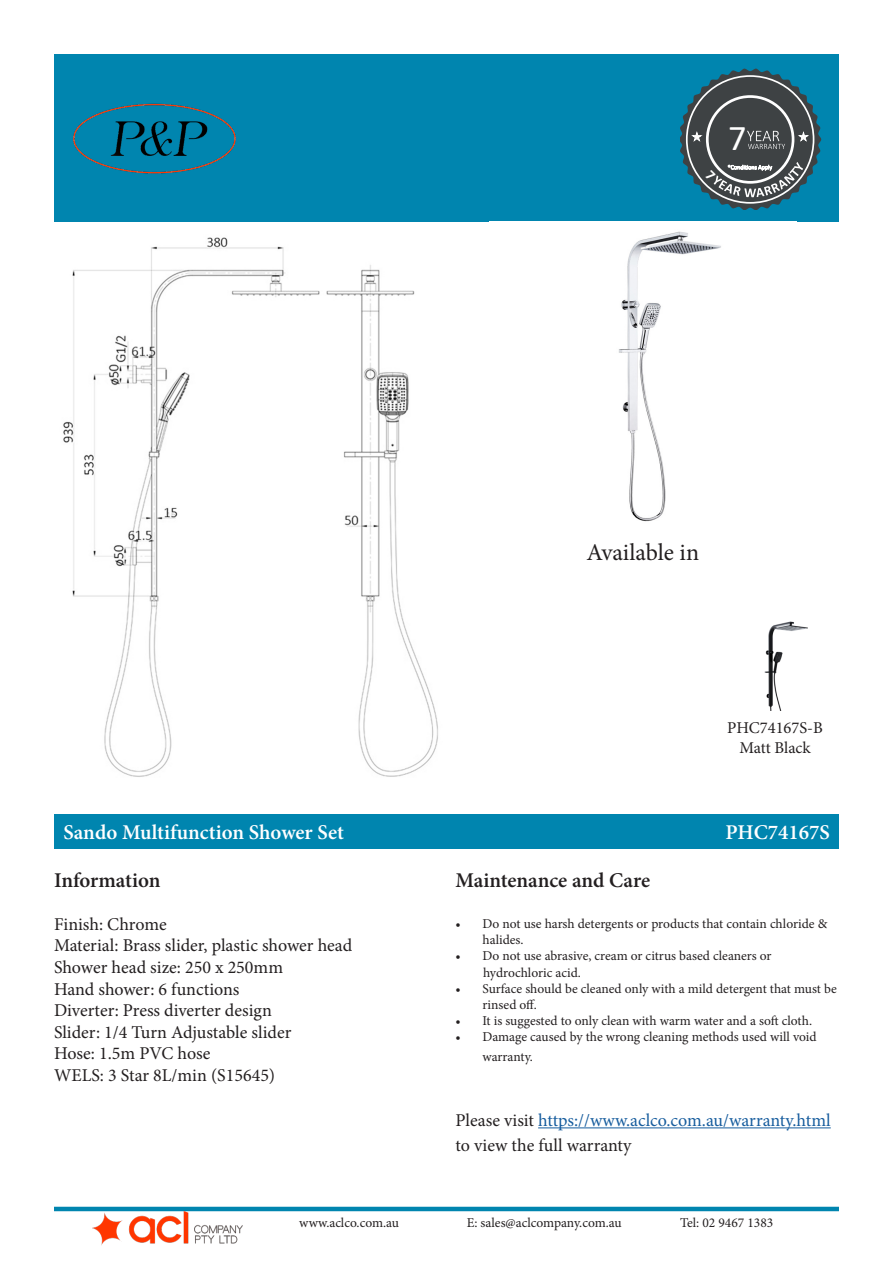
<style>
.page{position:relative;width:893px;height:1263px;background:#fff}
.page>*{position:absolute;margin:0;border:0;box-sizing:border-box;transform-origin:0 0}
.t1{font:36.45px "Calibri";color:#fff}
.t2{font:24px "Minion Pro";color:#231f20}
.t3{font:600 21px "Minion Pro";color:#fff}
.t4{font:600 21px "Minion Pro";letter-spacing:-.005em;color:#231f20}
.t5{font:18px "Minion Pro";color:#231f20}
.t6{font:18px/25.2px "Minion Pro";color:#175d9e}
.t7{font:16.5px "Minion Pro";color:#231f20}
.t8{font:13.5px/16.2px "Minion Pro";color:#231f20}
.s1{color:#231f20}
</style>
<div class="page">
<div style="left:55px;top:814px;width:784px;height:34px;background:#0085af"></div>
<div style="left:54px;top:54px;width:785px;height:167px;background:#0085af"></div>
<hr style="left:54px;top:1207px;width:785px;height:4px;background:#0085af">
<img style="left:92px;top:1211px;width:151px;height:34px">
<hr style="left:538px;top:1127px;width:293px;height:1px;background:#175d9e">
<img style="left:73px;top:103px;width:163px;height:71px">
<img style="left:764px;top:621px;width:44px;height:89px">
<img style="left:619px;top:231px;width:102px;height:291px">
<img style="left:63px;top:237px;width:375px;height:540px">
<svg style="left:680px;top:68px;width:141px;height:141px"></svg>
<p class="t1" style="left:728px;top:113px;width:20px">7</p>
<h2 class="t2" style="left:586px;top:536px;width:114px">Available in</h2>
<p class="t7" style="left:727px;top:716px;width:97px">PHC74167S-B</p>
<p class="t7" style="left:739px;top:736px;width:73px">Matt Black</p>
<p class="t3" style="left:63px;top:818px;width:282px">Sando Multifunction Shower Set</p>
<p class="t3" style="left:725px;top:818px;width:106px">PHC74167S</p>
<p class="t4" style="left:54px;top:865px;width:108px">Information</p>
<p class="t5" style="left:54px;top:912px;width:114px">Finish: Chrome</p>
<p class="t5" style="left:54px;top:934px;width:300px">Material: Brass slider, plastic shower head</p>
<p class="t5" style="left:54px;top:955px;width:231px">Shower head size: 250 x 250mm</p>
<p class="t5" style="left:54px;top:977px;width:187px">Hand shower: 6 functions</p>
<p class="t5" style="left:54px;top:998px;width:219px">Diverter: Press diverter design</p>
<p class="t5" style="left:54px;top:1020px;width:239px">Slider: 1/4 Turn Adjustable slider</p>
<p class="t5" style="left:54px;top:1042px;width:158px">Hose: 1.5m PVC hose</p>
<p class="t5" style="left:54px;top:1063px;width:223px">WELS: 3 Star 8L/min (S15645)</p>
<h3 class="t4" style="left:455px;top:865px;width:196px">Maintenance and Care</h3>
<p class="t8" style="left:482px;top:916px;width:346px;text-indent:-27px">• Do not use harsh detergents or products that contain chloride &amp; halides.</p>
<p class="t8" style="left:483px;top:948px;width:290px;text-indent:-28px">• Do not use abrasive, cream or citrus based cleaners or hydrochloric acid.</p>
<p class="t8" style="left:482px;top:980px;width:356px;text-indent:-27px">• Surface should be cleaned only with a mild detergent that must be rinsed off.</p>
<p class="t8" style="left:455px;top:1013px;width:358px">• It is suggested to only clean with warm water and a soft cloth.</p>
<p class="t8" style="left:482px;top:1027px;width:336px;line-height:19.8px;text-indent:-27px">• Damage caused by the wrong cleaning methods used will void warranty.</p>
<h3 class="t6" style="left:455px;top:1108px;width:377px"><span class="s1">Please visit</span> https://www.aclco.com.au/warranty.html <span class="s1">to view the full warranty</span></h3>
<p class="t8" style="left:299px;top:1215px;width:101px">www.aclco.com.au</p>
<p class="t8" style="left:467px;top:1215px;width:157px">E: sales@aclcompany.com.au</p>
<p class="t8" style="left:680px;top:1215px;width:95px">Tel: 02 9467 1383</p>
</div>
